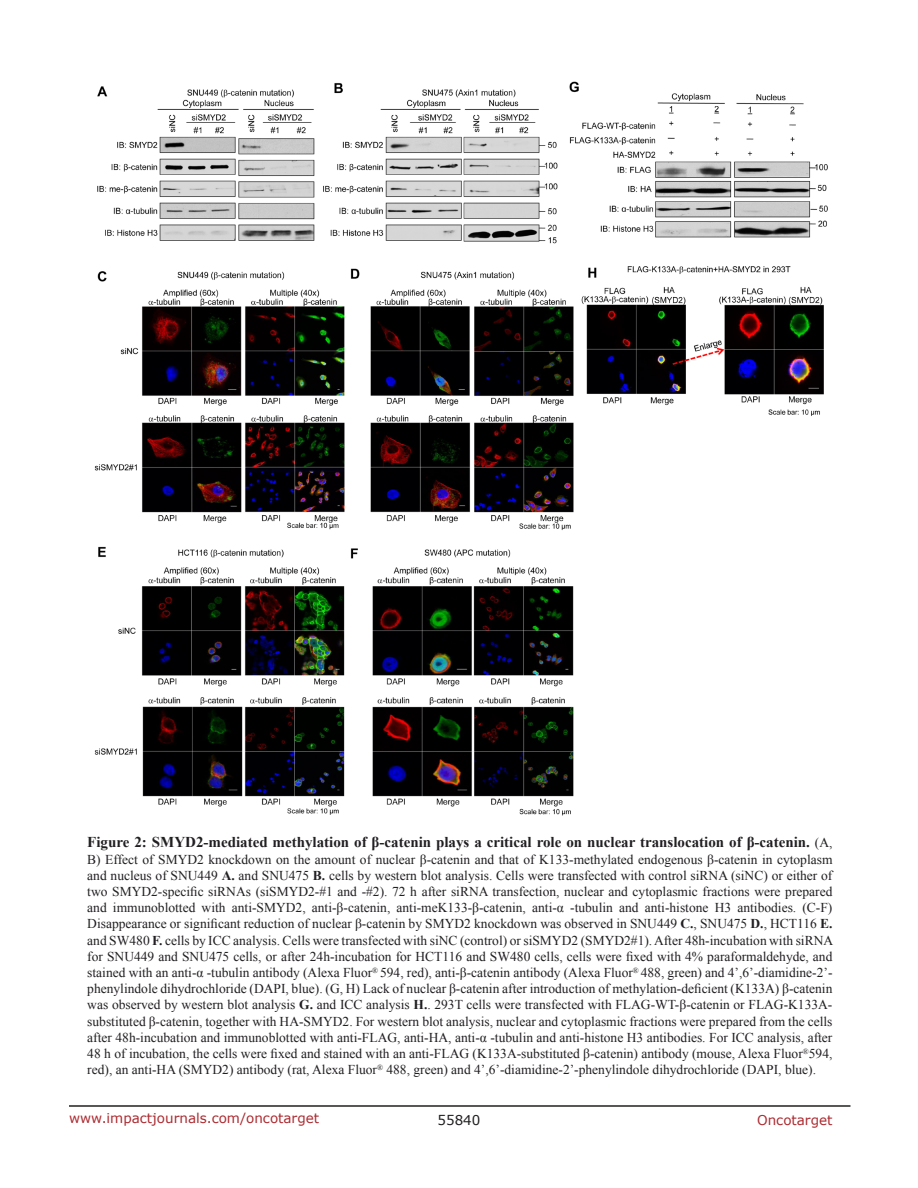
<style>
.page{position:relative;width:918px;height:1188px;background:#fff}
.page>*{position:absolute;margin:0;border:0;box-sizing:border-box;transform-origin:0 0}
.FigureText{font:700 15px "Times New Roman";color:#221f22}
.FigureText-2{font:13.5px/16.2px "Times New Roman";color:#221f22;text-align:justify}
.t1{font:13.5px "Verdana";color:#ac2b31}
.t2{font:13.5px "Verdana";color:#221f22}
.s1{font-weight:400;font-size:13.5px}
.s2{font-weight:700}
</style>
<div class="page">
<hr style="left:69px;top:1105px;width:781px;height:2px;background:#231f20">
<img style="left:94px;top:81px;width:734px;height:735px">
<p class="FigureText" style="left:87px;top:832px;width:747px">Figure 2: SMYD2-mediated methylation of β-catenin plays a critical role on nuclear translocation of β-catenin. <span class="s1">(A,</span></p>
<p class="FigureText-2" style="left:87px;top:851px;width:747px">B) Effect of SMYD2 knockdown on the amount of nuclear β-catenin and that of K133-methylated endogenous β-catenin in cytoplasm and nucleus of SNU449 <span class="s2">A.</span> and SNU475 <span class="s2">B.</span> cells by western blot analysis. Cells were transfected with control siRNA (siNC) or either of two SMYD2-specific siRNAs (siSMYD2-#1 and -#2). 72 h after siRNA transfection, nuclear and cytoplasmic fractions were prepared and immunoblotted with anti-SMYD2, anti-β-catenin, anti-meK133-β-catenin, anti-α -tubulin and anti-histone H3 antibodies. (C-F)<br>Disappearance or significant reduction of nuclear β-catenin by SMYD2 knockdown was observed in SNU449 <span class="s2">C.</span>, SNU475 <span class="s2">D.</span>, HCT116 <span class="s2">E. </span>and SW480 <span class="s2">F.</span> cells by ICC analysis. Cells were transfected with siNC (control) or siSMYD2 (SMYD2#1). After 48h-incubation with siRNA for SNU449 and SNU475 cells, or after 24h-incubation for HCT116 and SW480 cells, cells were fixed with 4% paraformaldehyde, and stained with an anti-α -tubulin antibody (Alexa Fluor<sup>®</sup> 594, red), anti-β-catenin antibody (Alexa Fluor<sup>®</sup> 488, green) and 4’,6’-diamidine-2’- phenylindole dihydrochloride (DAPI, blue). (G, H) Lack of nuclear β-catenin after introduction of methylation-deficient (K133A) β-catenin was observed by western blot analysis <span class="s2">G.</span> and ICC analysis <span class="s2">H.</span>. 293T cells were transfected with FLAG-WT-β-catenin or FLAG-K133A&shy;substituted β-catenin, together with HA-SMYD2. For western blot analysis, nuclear and cytoplasmic fractions were prepared from the cells after 48h-incubation and immunoblotted with anti-FLAG, anti-HA, anti-α -tubulin and anti-histone H3 antibodies. For ICC analysis, after 48 h of incubation, the cells were fixed and stained with an anti-FLAG (K133A-substituted β-catenin) antibody (mouse, Alexa Fluor<sup>®</sup>594, red), an anti-HA (SMYD2) antibody (rat, Alexa Fluor<sup>®</sup> 488, green) and 4’,6’-diamidine-2’-phenylindole dihydrochloride (DAPI, blue).</p>
<p class="t1" style="left:69px;top:1109px;width:252px">www.impactjournals.com/oncotarget</p>
<p class="t2" style="left:438px;top:1111px;width:44px">55840</p>
<p class="t1" style="left:757px;top:1111px;width:77px">Oncotarget</p>
</div>
